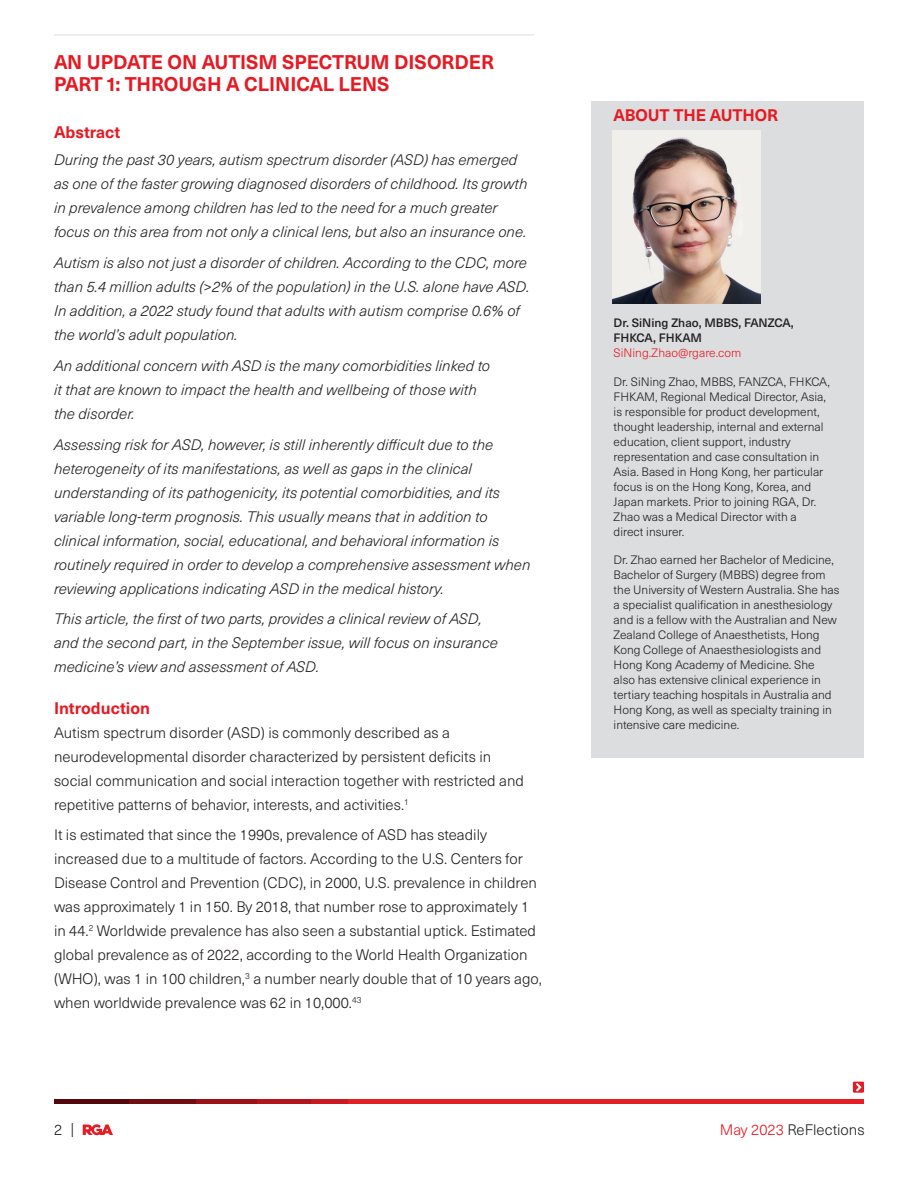
<style>
.page{position:relative;width:918px;height:1188px;background:#fff}
.page>*{position:absolute;margin:0;border:0;box-sizing:border-box;transform-origin:0 0}
.NEW_Story_Header{font:700 19.5px/22.5px "Neue Haas Unica W1 G";color:#e51a23}
.NEW_About_the_Author{font:700 16.5px "Neue Haas Unica W1 G";letter-spacing:-.01em;color:#e51a23}
.NEW_Abstract_BODY_co{font:700 16.5px "Neue Haas Unica W1 G";color:#e51a23}
.NEW_Section_Header{font:700 16.5px "Neue Haas Unica W1 G";color:#e51a23}
.NEW_Abstract_BODY_co-2{font:italic 300 15px/24px "Neue Haas Unica W1 G";color:#231f20}
.NEW_Abstract_BODY_co-3{font:300 15px/24px "Neue Haas Unica W1 G";color:#231f20}
.New_About_the_Author{font:300 12px/15px "Neue Haas Unica W1 G";color:#231f20}
.NEW_About_the_Author-2{font:500 12px/15px "Neue Haas Unica W1 G";color:#231f20}
.s1{font-weight:300;color:#e51a23}
.s2{color:#e51a23}
</style>
<div class="page">
<div style="left:54px;top:1099px;width:810px;height:5px;background:#e41e25"></div>
<svg style="left:257px;top:1099px;width:91px;height:5px"></svg>
<div style="left:54px;top:1099px;width:203px;height:5px;background:#981218"></div>
<div style="left:54px;top:1099px;width:142px;height:5px;background:#700d11"></div>
<div style="left:54px;top:1099px;width:75px;height:5px;background:#53090c"></div>
<div style="left:591px;top:102px;width:273px;height:656px;background:#dcdddf"></div>
<img style="left:613px;top:130px;width:148px;height:173px">
<div style="left:853px;top:1082px;width:11px;height:11px;background:#e51a23"></div>
<svg style="left:856px;top:1083px;width:5px;height:9px"></svg>
<hr style="left:54px;top:34px;width:480px;height:2px;background:#e7e8e9">
<svg style="left:83px;top:1124px;width:30px;height:11px"></svg>
<p class="NEW_Story_Header" style="left:54px;top:49px;width:442px">AN UPDATE ON AUTISM SPECTRUM DISORDER<br>PART 1: THROUGH A CLINICAL LENS</p>
<p class="NEW_Section_Header" style="left:54px;top:119px;width:68px">Abstract</p>
<p class="NEW_Abstract_BODY_co-2" style="left:54px;top:147px;width:475px">During the past 30 years, autism spectrum disorder (ASD) has emerged as one of the faster growing diagnosed disorders of childhood. Its growth in prevalence among children has led to the need for a much greater focus on this area from not only a clinical lens, but also an insurance one.</p>
<p class="NEW_Abstract_BODY_co-2" style="left:54px;top:250px;width:477px">Autism is also not just a disorder of children. According to the CDC, more than 5.4 million adults (&gt;2% of the population) in the U.S. alone have ASD.<br>In addition, a 2022 study found that adults with autism comprise 0.6% of the world’s adult population.</p>
<p class="NEW_Abstract_BODY_co-2" style="left:54px;top:353px;width:438px">An additional concern with ASD is the many comorbidities linked to it that are known to impact the health and wellbeing of those with the disorder.</p>
<p class="NEW_Abstract_BODY_co-2" style="left:54px;top:432px;width:478px">Assessing risk for ASD, however, is still inherently difficult due to the heterogeneity of its manifestations, as well as gaps in the clinical understanding of its pathogenicity, its potential comorbidities, and its variable long-term prognosis. This usually means that in addition to clinical information, social, educational, and behavioral information is routinely required in order to develop a comprehensive assessment when reviewing applications indicating ASD in the medical history.</p>
<p class="NEW_Abstract_BODY_co-2" style="left:54px;top:606px;width:446px">This article, the first of two parts, provides a clinical review of ASD, and the second part, in the September issue, will focus on insurance medicine’s view and assessment of ASD.</p>
<p class="NEW_Abstract_BODY_co" style="left:54px;top:695px;width:98px">Introduction</p>
<p class="NEW_Abstract_BODY_co-3" style="left:54px;top:720px;width:471px">Autism spectrum disorder (ASD) is commonly described as a neurodevelopmental disorder characterized by persistent deficits in social communication and social interaction together with restricted and repetitive patterns of behavior, interests, and activities.<sup>1</sup></p>
<p class="NEW_Abstract_BODY_co-3" style="left:54px;top:822px;width:489px">It is estimated that since the 1990s, prevalence of ASD has steadily increased due to a multitude of factors. According to the U.S. Centers for Disease Control and Prevention (CDC), in 2000, U.S. prevalence in children was approximately 1 in 150. By 2018, that number rose to approximately 1 in 44.<sup>2</sup> Worldwide prevalence has also seen a substantial uptick. Estimated global prevalence as of 2022, according to the World Health Organization (WHO), was 1 in 100 children,<sup>3</sup> a number nearly double that of 10 years ago, when worldwide prevalence was 62 in 10,000.<sup>43</sup></p>
<p class="NEW_About_the_Author" style="left:614px;top:102px;width:166px">ABOUT THE AUTHOR</p>
<p class="NEW_About_the_Author-2" style="left:614px;top:315px;width:182px">Dr. SiNing Zhao, MBBS, FANZCA,<br>FHKCA, FHKAM<br><span class="s1">SiNing.Zhao@rgare.com</span></p>
<p class="New_About_the_Author" style="left:614px;top:373px;width:218px">Dr. SiNing Zhao, MBBS, FANZCA, FHKCA, FHKAM, Regional Medical Director, Asia, is responsible for product development, thought leadership, internal and external education, client support, industry representation and case consultation in Asia. Based in Hong Kong, her particular focus is on the Hong Kong, Korea, and Japan markets. Prior to joining RGA, Dr.<br>Zhao was a Medical Director with a<br>direct insurer.</p>
<p class="New_About_the_Author" style="left:614px;top:552px;width:227px">Dr. Zhao earned her Bachelor of Medicine, Bachelor of Surgery (MBBS) degree from the University of Western Australia. She has a specialist qualification in anesthesiology and is a fellow with the Australian and New Zealand College of Anaesthetists, Hong Kong College of Anaesthesiologists and Hong Kong Academy of Medicine. She<br>also has extensive clinical experience in tertiary teaching hospitals in Australia and Hong Kong, as well as specialty training in intensive care medicine.</p>
<p class="NEW_Abstract_BODY_co-3" style="left:54px;top:1116px;width:22px">2 |</p>
<p class="NEW_Abstract_BODY_co-3" style="left:720px;top:1117px;width:146px"><span class="s2">May 2023</span> ReFlections</p>
</div>
